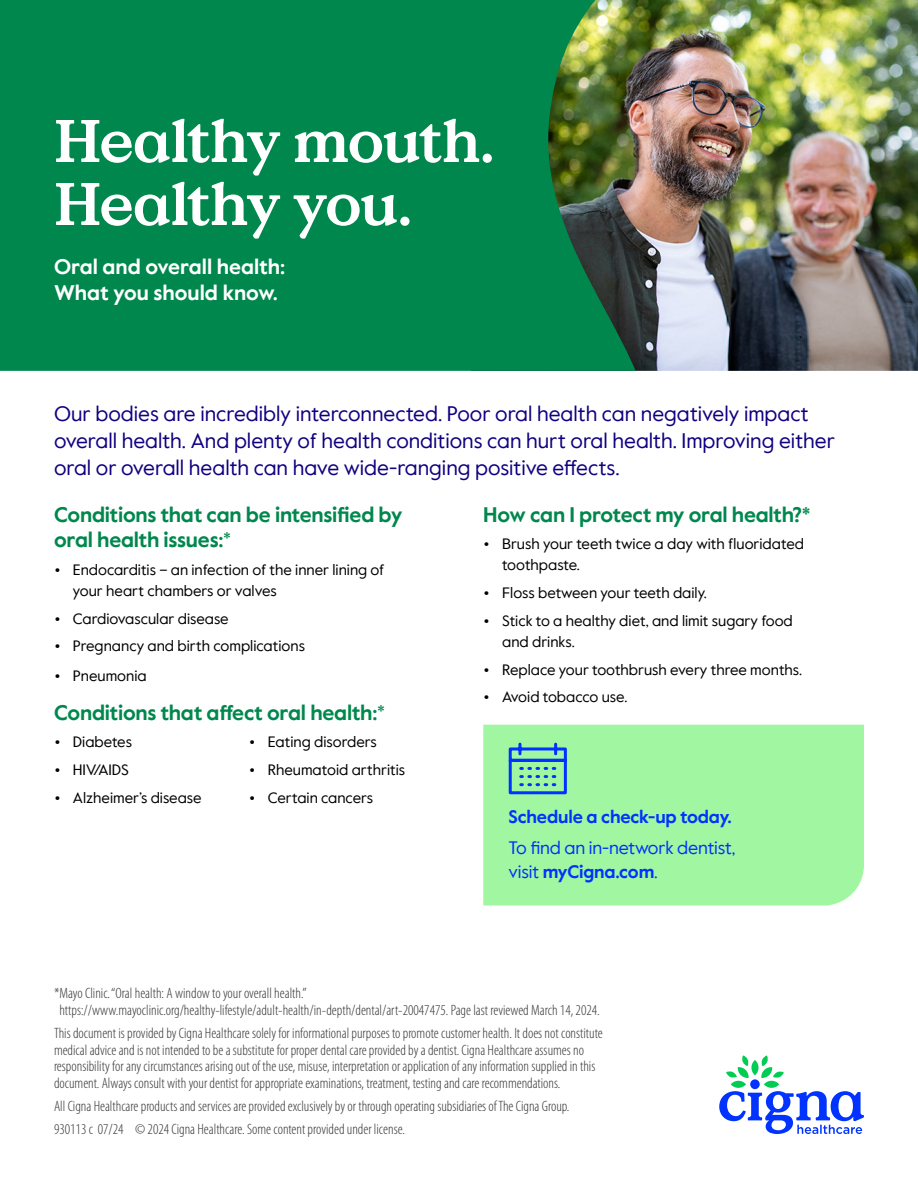
<style>
.page{position:relative;width:918px;height:1188px;background:#fff}
.page>*{position:absolute;margin:0;border:0;box-sizing:border-box;transform-origin:0 0}
.t1{font:700 60px/63px "Value Serif Pro";letter-spacing:-.03em;color:#fff}
.t2{font:21px/27px "Value Sans Pro";color:#110081}
.t3{font:700 21px/25.5px "Value Sans Pro";letter-spacing:-.01em;color:#00874d}
.t4{font:700 21px/25.5px "Value Sans Pro";color:#fff}
.t5{font:18px/24px "Value Sans Pro";letter-spacing:-.01em;color:#03f}
.t6{font:700 18px "Value Sans Pro";letter-spacing:-.01em;color:#03f}
.t7{font:300 condensed 15px/16.5px "Myriad Pro";color:#333}
.t8{font:15px/21px "Value Sans Pro";color:#000}
.s1{font-weight:400}
.s2{font-size:24px}
.s3{font-weight:700}
</style>
<div class="page">
<div style="left:483px;top:725px;width:381px;height:181px;background:#a1f7a1"></div>
<img style="left:636px;top:0;width:282px;height:371px">
<svg style="left:0;top:0;width:636px;height:371px;background:#08834a"></svg>
<svg style="left:719px;top:1055px;width:145px;height:79px"></svg>
<svg style="left:507px;top:741px;width:61px;height:55px;background:#71bdbc"></svg>
<h1 class="t1" style="left:54px;top:112px;width:442px">Healthy mouth.<br>Healthy you.</h1>
<h2 class="t4" style="left:54px;top:255px;width:233px">Oral and overall health:<br>What you should know.</h2>
<h2 class="t2" style="left:54px;top:401px;width:782px">Our bodies are incredibly interconnected. Poor oral health can negatively impact overall health. And plenty of health conditions can hurt oral health. Improving either oral or overall health can have wide-ranging positive effects.</h2>
<h2 class="t3" style="left:54px;top:502px;width:350px">Conditions that can be intensified by oral health issues:<span class="s1">*</span></h2>
<p class="t8" style="left:73px;top:559px;width:313px;text-indent:-19px"><span class="s2">•</span> Endocarditis – an infection of the inner lining of your heart chambers or valves</p>
<p class="t8" style="left:54px;top:608px;width:176px"><span class="s2">•</span> Cardiovascular disease</p>
<p class="t8" style="left:54px;top:636px;width:253px"><span class="s2">•</span> Pregnancy and birth complications</p>
<p class="t8" style="left:54px;top:665px;width:94px"><span class="s2">•</span> Pneumonia</p>
<h2 class="t3" style="left:54px;top:700px;width:333px">Conditions that affect oral health:<span class="s1">*</span></h2>
<p class="t8" style="left:54px;top:732px;width:80px"><span class="s2">•</span> Diabetes</p>
<p class="t8" style="left:54px;top:760px;width:76px"><span class="s2">•</span> HIV/AIDS</p>
<p class="t8" style="left:54px;top:787px;width:149px"><span class="s2">•</span> Alzheimer’s disease</p>
<p class="t8" style="left:249px;top:732px;width:129px"><span class="s2">•</span> Eating disorders</p>
<p class="t8" style="left:249px;top:760px;width:158px"><span class="s2">•</span> Rheumatoid arthritis</p>
<p class="t8" style="left:249px;top:787px;width:126px"><span class="s2">•</span> Certain cancers</p>
<h2 class="t3" style="left:483px;top:502px;width:329px">How can I protect my oral health?*</h2>
<p class="t8" style="left:502px;top:534px;width:303px;text-indent:-19px"><span class="s2">•</span> Brush your teeth twice a day with fluoridated toothpaste.</p>
<p class="t8" style="left:483px;top:583px;width:225px"><span class="s2">•</span> Floss between your teeth daily.</p>
<p class="t8" style="left:502px;top:610px;width:292px;text-indent:-19px"><span class="s2">•</span> Stick to a healthy diet, and limit sugary food and drinks.</p>
<p class="t8" style="left:483px;top:659px;width:320px"><span class="s2">•</span> Replace your toothbrush every three months.</p>
<p class="t8" style="left:483px;top:687px;width:146px"><span class="s2">•</span> Avoid tobacco use.</p>
<p class="t6" style="left:509px;top:806px;width:225px">Schedule a check-up today.</p>
<p class="t5" style="left:509px;top:836px;width:228px">To find an in-network dentist, visit <span class="s3">myCigna.com</span>.</p>
<p class="t7" style="left:59px;top:985px;width:542px;text-indent:-5px">*Mayo Clinic. “Oral health: A window to your overall health.” https://www.mayoclinic.org/healthy-lifestyle/adult-health/in-depth/dental/art-20047475. Page last reviewed March 14, 2024.</p>
<p class="t7" style="left:54px;top:1025px;width:550px">This document is provided by Cigna Healthcare solely for informational purposes to promote customer health. It does not constitute medical advice and is not intended to be a substitute for proper dental care provided by a dentist. Cigna Healthcare assumes no responsibility for any circumstances arising out of the use, misuse, interpretation or application of any information supplied in this document. Always consult with your dentist for appropriate examinations, treatment, testing and care recommendations.</p>
<p class="t7" style="left:54px;top:1094px;width:517px;line-height:23.2px">All Cigna Healthcare products and services are provided exclusively by or through operating subsidiaries of The Cigna Group.<br>930113 c 07/24 © 2024 Cigna Healthcare. Some content provided under license.</p>
</div>
